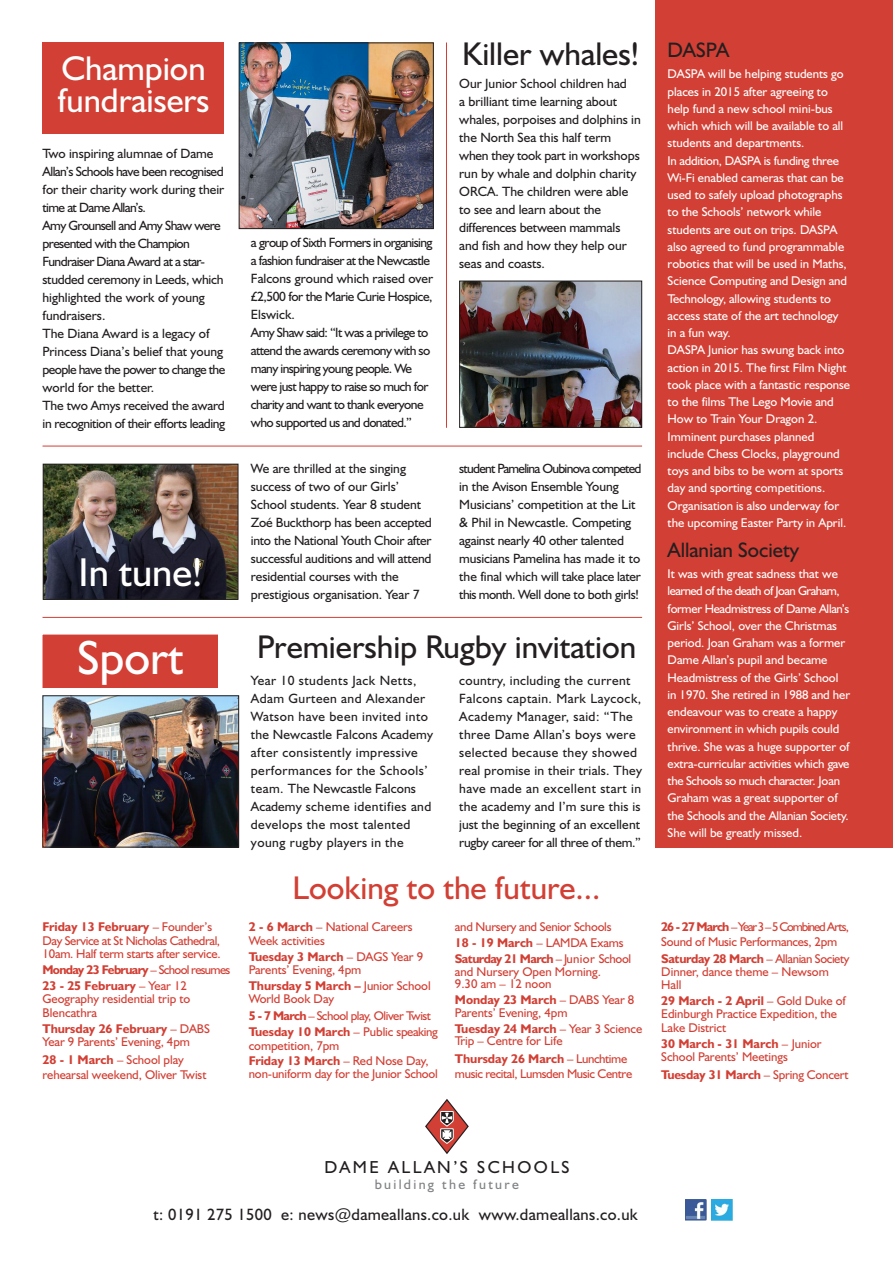
<style>
.page{position:relative;width:893px;height:1263px;background:#fff}
.page>*{position:absolute;margin:0;border:0;box-sizing:border-box;transform-origin:0 0}
.t1{font:48px "Humanist 521 BT";color:#fff}
.t2{font:40.5px "Humanist 521 BT";color:#fff}
.t3{font:34.5px/31.5px "Humanist 521 BT";color:#fff}
.t4{font:33px "Humanist 521 BT";color:#231f20}
.t5{font:33px "Humanist 521 BT";color:#d23f34}
.t6{font:21px "Humanist 521 BT";color:#231f20}
.t7{font:17.4px "Humanist 521 BT";letter-spacing:.14em;color:#231f20}
.t8{font:16.5px "Humanist 521 BT";letter-spacing:.02em;color:#231f20}
.t9{font:13.95px "Humanist 521 BT";letter-spacing:.165em;color:#808285}
.t10{font:13.5px/18px "Humanist 521 BT";color:#231f20}
.t11{font:13.5px/18px "Humanist 521 BT";letter-spacing:.035em;color:#231f20}
.t12{font:13.5px/18px "Humanist 521 BT";letter-spacing:-.02em;color:#231f20}
.t13{font:13.5px/18px "Humanist 521 BT";letter-spacing:-.045em;color:#231f20}
.t14{font:12.75px/17.2px "Humanist 521 BT";color:#fff}
.t15{font:12.75px/13.2px "Humanist 521 BT";letter-spacing:-.005em;color:#d23f34}
.t16{font:12.75px/13.2px "Humanist 521 BT";letter-spacing:-.03em;color:#d23f34}
.t17{font:12.75px/16.5px "Humanist 521 BT";letter-spacing:-.035em;color:#d23f34}
.t18{font:700 12.75px/16.2px "Humanist 521 BT";letter-spacing:-.055em;color:#d23f34}
.t19{font:700 12.75px "Humanist 521 BT";letter-spacing:-.015em;color:#d23f34}
.s1{font-weight:700}
.s2{font-weight:400}
</style>
<div class="page">
<div style="left:655px;top:0;width:238px;height:847px;background:#d23f34"></div>
<svg style="left:425px;top:1099px;width:44px;height:55px"></svg>
<img style="left:712px;top:1199px;width:20px;height:21px">
<img style="left:685px;top:1199px;width:21px;height:21px">
<img style="left:45px;top:697px;width:192px;height:148px">
<div style="left:43px;top:695px;width:196px;height:152px;border:1px solid #231f20"></div>
<img style="left:461px;top:283px;width:179px;height:143px">
<div style="left:459px;top:281px;width:183px;height:147px;border:1px solid #231f20"></div>
<img style="left:241px;top:45px;width:191px;height:182px">
<div style="left:239px;top:43px;width:195px;height:186px;border:1px solid #231f20"></div>
<hr style="left:43px;top:617px;width:599px;height:1px;background:#d23f34">
<hr style="left:43px;top:446px;width:599px;height:1px;background:#d23f34">
<div style="left:43px;top:634px;width:175px;height:54px;background:#d23f34"></div>
<div style="left:40px;top:631px;width:181px;height:60px;border:3px solid #fff"></div>
<img style="left:45px;top:466px;width:191px;height:132px">
<div style="left:43px;top:464px;width:195px;height:136px;border:1px solid #231f20"></div>
<div style="left:43px;top:43px;width:181px;height:91px;background:#d23f34"></div>
<hr style="left:446px;top:43px;width:1px;height:385px;background:#d23f34">
<h3 class="t3" style="left:57px;top:56px;width:154px">Champion fundraisers</h3>
<p class="t12" style="left:43px;top:146px;width:184px">Two inspiring alumnae of Dame<br>Allan’s Schools have been recognised for their charity work during their time at Dame Allan’s.<br>Amy Grounsell and Amy Shaw were presented with the Champion<br>Fundraiser Diana Award at a star&shy;studded ceremony in Leeds, which highlighted the work of young fundraisers.<br>The Diana Award is a legacy of<br>Princess Diana’s belief that young people have the power to change the world for the better.<br>The two Amys received the award in recognition of their efforts leading</p>
<h2 class="t2" style="left:79px;top:559px;width:125px">In tune!</h2>
<h1 class="t1" style="left:77px;top:641px;width:107px">Sport</h1>
<p class="t16" style="left:43px;top:922px;width:180px"><span class="s1">Friday 13 February</span> – Founder’s<br>Day Service at St Nicholas Cathedral,<br>10am. Half term starts after service.</p>
<p class="t18" style="left:43px;top:963px;width:189px">Monday 23 February <span class="s2">– School resumes<br></span>23 - 25 February <span class="s2">– Year 12</span></p>
<p class="t15" style="left:43px;top:994px;width:149px">Geography residential trip to<br>Blencathra</p>
<p class="t15" style="left:43px;top:1023px;width:169px"><span class="s1">Thursday 26 February</span> – DABS<br>Year 9 Parents’ Evening, 4pm</p>
<p class="t15" style="left:43px;top:1053px;width:165px;line-height:15px"><span class="s1">28 - 1 March</span> – School play rehearsal weekend, Oliver Twist</p>
<p class="t13" style="left:251px;top:235px;width:184px">a group of Sixth Formers in organising a fashion fundraiser at the Newcastle<br>Falcons ground which raised over £2,500 for the Marie Curie Hospice,<br>Elswick.<br>Amy Shaw said: “It was a privilege to attend the awards ceremony with so many inspiring young people. We were just happy to raise so much for charity and want to thank everyone who supported us and donated.”</p>
<h3 class="t4" style="left:462px;top:42px;width:178px">Killer whales!</h3>
<p class="t10" style="left:459px;top:76px;width:183px">Our Junior School children had<br>a brilliant time learning about whales, porpoises and dolphins in the North Sea this half term when they took part in workshops run by whale and dolphin charity<br>ORCA. The children were able to see and learn about the differences between mammals and fish and how they help our seas and coasts.</p>
<p class="t10" style="left:251px;top:461px;width:182px">We are thrilled at the singing success of two of our Girls’<br>School students. Year 8 student<br>Zoé Buckthorp has been accepted into the National Youth Choir after successful auditions and will attend residential courses with the prestigious organisation. Year 7</p>
<p class="t10" style="left:459px;top:461px;width:184px">student Pamelina Oubinova competed in the Avison Ensemble Young Musicians’ competition at the Lit &amp; Phil in Newcastle. Competing against nearly 40 other talented musicians Pamelina has made it to the final which will take place later this month. Well done to both girls!</p>
<h3 class="t4" style="left:257px;top:636px;width:381px">Premiership Rugby invitation</h3>
<p class="t11" style="left:251px;top:673px;width:184px">Year 10 students Jack Netts,<br>Adam Gurteen and Alexander<br>Watson have been invited into the Newcastle Falcons Academy after consistently impressive performances for the Schools’ team. The Newcastle Falcons<br>Academy scheme identifies and develops the most talented young rugby players in the</p>
<p class="t11" style="left:459px;top:673px;width:184px">country, including the current<br>Falcons captain. Mark Laycock,<br>Academy Manager, said: “The three Dame Allan’s boys were selected because they showed real promise in their trials. They have made an excellent start in the academy and I’m sure this is just the beginning of an excellent rugby career for all three of them.”</p>
<h3 class="t5" style="left:292px;top:876px;width:309px">Looking to the future...</h3>
<p class="t15" style="left:249px;top:922px;width:165px"><span class="s1">2 - 6 March</span> – National Careers<br>Week activities</p>
<p class="t15" style="left:249px;top:951px;width:176px"><span class="s1">Tuesday 3 March</span> – DAGS Year 9<br>Parents’ Evening, 4pm</p>
<p class="t15" style="left:249px;top:981px;width:183px"><span class="s1">Thursday 5 March –</span> Junior School<br>World Book Day</p>
<p class="t17" style="left:249px;top:1008px;width:191px"><span class="s1">5 - 7 March</span> – School play, Oliver Twist<br><span class="s1">Tuesday 10 March</span> – Public speaking</p>
<p class="t15" style="left:249px;top:1039px;width:181px;line-height:15.8px">competition, 7pm<br><span class="s1">Friday 13 March</span> – Red Nose Day,</p>
<p class="t15" style="left:249px;top:1068px;width:190px">non-uniform day for the Junior School</p>
<p class="t15" style="left:455px;top:921px;width:178px;line-height:15.8px">and Nursery and Senior Schools<br><span class="s1">18 - 19 March</span> – LAMDA Exams<br><span class="s1">Saturday 21 March</span> – Junior School</p>
<p class="t15" style="left:455px;top:966px;width:148px;line-height:12.8px">and Nursery Open Morning.<br>9.30 am – 12 noon</p>
<p class="t15" style="left:455px;top:995px;width:181px;line-height:12.8px"><span class="s1">Monday 23 March</span> – DABS Year 8<br>Parents’ Evening, 4pm</p>
<p class="t15" style="left:455px;top:1023px;width:189px;line-height:12.8px"><span class="s1">Tuesday 24 March</span> – Year 3 Science<br>Trip – Centre for Life</p>
<p class="t16" style="left:455px;top:1053px;width:179px;line-height:15px"><span class="s1">Thursday 26 March</span> – Lunchtime music recital, Lumsden Music Centre</p>
<h3 class="t6" style="left:668px;top:42px;width:63px">DASPA</h3>
<p class="t14" style="left:668px;top:67px;width:184px">DASPA will be helping students go places in 2015 after agreeing to help fund a new school mini-bus which which will be available to all students and departments.<br>In addition, DASPA is funding three<br>Wi-Fi enabled cameras that can be used to safely upload photographs to the Schools’ network while students are out on trips. DASPA also agreed to fund programmable robotics that will be used in Maths,<br>Science Computing and Design and<br>Technology, allowing students to access state of the art technology in a fun way.<br>DASPA Junior has swung back into action in 2015. The first Film Night took place with a fantastic response to the films The Lego Movie and<br>How to Train Your Dragon 2.<br>Imminent purchases planned include Chess Clocks, playground toys and bibs to be worn at sports day and sporting competitions.<br>Organisation is also underway for the upcoming Easter Party in April.</p>
<h3 class="t6" style="left:668px;top:542px;width:133px">Allanian Society</h3>
<p class="t14" style="left:668px;top:567px;width:184px">It was with great sadness that we learned of the death of Joan Graham, former Headmistress of Dame Allan’s Girls’ School, over the Christmas period. Joan Graham was a former Dame Allan’s pupil and became Headmistress of the Girls’ School in 1970. She retired in 1988 and her endeavour was to create a happy environment in which pupils could thrive. She was a huge supporter of extra-curricular activities which gave the Schools so much character. Joan Graham was a great supporter of the Schools and the Allanian Society.<br>She will be greatly missed.</p>
<p class="t15" style="left:661px;top:921px;width:189px;line-height:15px"><span class="s1">26 - 27 March</span> –Year3–5Combined Arts,<br>Sound of Music Performances, 2pm</p>
<p class="t15" style="left:661px;top:953px;width:190px"><span class="s1">Saturday 28 March</span> – Allanian Society<br>Dinner, dance theme – Newsom<br>Hall</p>
<p class="t15" style="left:661px;top:996px;width:186px"><span class="s1">29 March - 2 April</span> – Gold Duke of<br>Edinburgh Practice Expedition, the<br>Lake District</p>
<p class="t15" style="left:661px;top:1038px;width:162px"><span class="s1">30 March - 31 March</span> – Junior<br>School Parents’ Meetings</p>
<p class="t19" style="left:661px;top:1070px;width:189px">Tuesday 31 March <span class="s2">– Spring Concert</span></p>
<h3 class="t7" style="left:324px;top:1161px;width:247px">DAME ALLAN’S SCHOOLS</h3>
<p class="t9" style="left:375px;top:1180px;width:146px">building the future</p>
<p class="t8" style="left:153px;top:1208px;width:486px">t: 0191 275 1500 e: news@dameallans.co.uk www.dameallans.co.uk</p>
</div>
